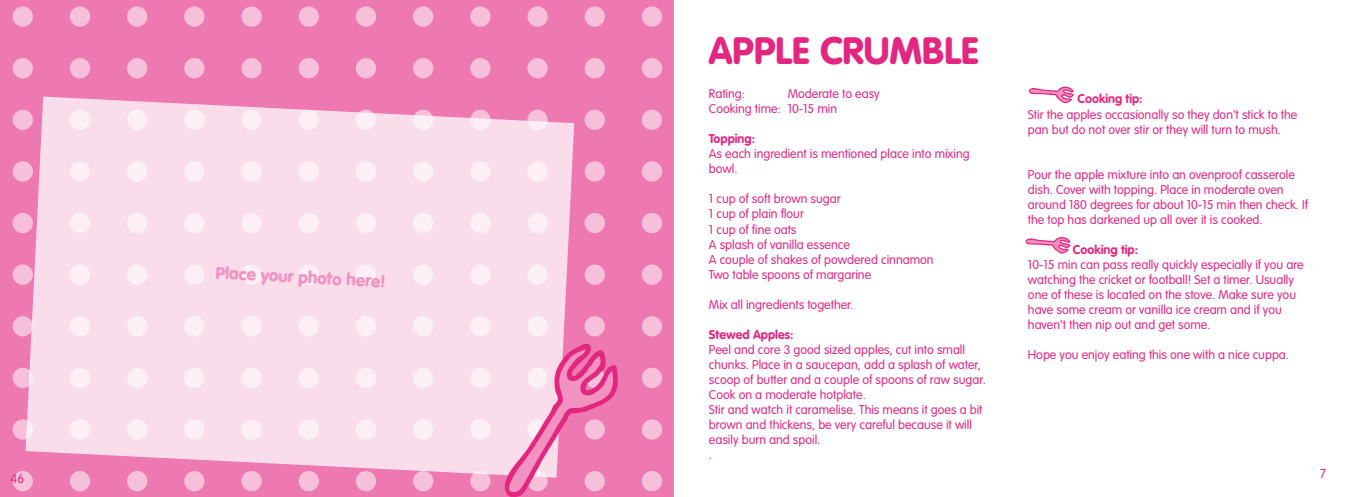
<style>
.page{position:relative;width:1347px;height:497px;background:#fff}
.page>*{position:absolute;margin:0;border:0;box-sizing:border-box;transform-origin:0 0}
.t1{font:900 37.5px "VAG Rounded";color:#e32680}
.t2{font:900 16.88px "VAG Rounded";color:#f192c0}
.t3{font:300 12.5px/15px "VAG Rounded";color:#e32680}
.t4{font:700 12.5px "VAG Rounded";color:#e32680}
</style>
<div class="page">
<div style="left:0;top:0;width:673px;height:496px;background:#ee78b0"></div>
<div style="left:13px;top:6px;width:20px;height:21px;background:#f7c0da;border-radius:50%"></div>
<div style="left:70px;top:6px;width:20px;height:21px;background:#f7c0da;border-radius:50%"></div>
<div style="left:127px;top:6px;width:20px;height:21px;background:#f7c0da;border-radius:50%"></div>
<div style="left:184px;top:6px;width:20px;height:21px;background:#f7c0da;border-radius:50%"></div>
<div style="left:241px;top:6px;width:21px;height:21px;background:#f7c0da;border-radius:50%"></div>
<div style="left:299px;top:6px;width:20px;height:21px;background:#f7c0da;border-radius:50%"></div>
<div style="left:356px;top:6px;width:20px;height:21px;background:#f7c0da;border-radius:50%"></div>
<div style="left:413px;top:6px;width:20px;height:21px;background:#f7c0da;border-radius:50%"></div>
<div style="left:470px;top:6px;width:20px;height:21px;background:#f7c0da;border-radius:50%"></div>
<div style="left:527px;top:6px;width:20px;height:21px;background:#f7c0da;border-radius:50%"></div>
<div style="left:584px;top:6px;width:21px;height:21px;background:#f7c0da;border-radius:50%"></div>
<div style="left:642px;top:6px;width:20px;height:21px;background:#f7c0da;border-radius:50%"></div>
<div style="left:13px;top:58px;width:20px;height:20px;background:#f7c0da;border-radius:50%"></div>
<div style="left:70px;top:58px;width:20px;height:20px;background:#f7c0da;border-radius:50%"></div>
<div style="left:127px;top:58px;width:20px;height:20px;background:#f7c0da;border-radius:50%"></div>
<div style="left:184px;top:58px;width:20px;height:20px;background:#f7c0da;border-radius:50%"></div>
<div style="left:241px;top:58px;width:21px;height:20px;background:#f7c0da;border-radius:50%"></div>
<div style="left:299px;top:58px;width:20px;height:20px;background:#f7c0da;border-radius:50%"></div>
<div style="left:356px;top:58px;width:20px;height:20px;background:#f7c0da;border-radius:50%"></div>
<div style="left:413px;top:58px;width:20px;height:20px;background:#f7c0da;border-radius:50%"></div>
<div style="left:470px;top:58px;width:20px;height:20px;background:#f7c0da;border-radius:50%"></div>
<div style="left:527px;top:58px;width:20px;height:20px;background:#f7c0da;border-radius:50%"></div>
<div style="left:584px;top:58px;width:21px;height:20px;background:#f7c0da;border-radius:50%"></div>
<div style="left:642px;top:58px;width:20px;height:20px;background:#f7c0da;border-radius:50%"></div>
<div style="left:13px;top:109px;width:20px;height:21px;background:#f7c0da;border-radius:50%"></div>
<div style="left:584px;top:109px;width:21px;height:21px;background:#f7c0da;border-radius:50%"></div>
<div style="left:642px;top:109px;width:20px;height:21px;background:#f7c0da;border-radius:50%"></div>
<div style="left:13px;top:161px;width:20px;height:20px;background:#f7c0da;border-radius:50%"></div>
<div style="left:584px;top:161px;width:21px;height:20px;background:#f7c0da;border-radius:50%"></div>
<div style="left:642px;top:161px;width:20px;height:20px;background:#f7c0da;border-radius:50%"></div>
<div style="left:13px;top:213px;width:20px;height:20px;background:#f7c0da;border-radius:50%"></div>
<div style="left:584px;top:213px;width:21px;height:20px;background:#f7c0da;border-radius:50%"></div>
<div style="left:642px;top:213px;width:20px;height:20px;background:#f7c0da;border-radius:50%"></div>
<div style="left:13px;top:264px;width:20px;height:20px;background:#f7c0da;border-radius:50%"></div>
<div style="left:584px;top:264px;width:21px;height:20px;background:#f7c0da;border-radius:50%"></div>
<div style="left:642px;top:264px;width:20px;height:20px;background:#f7c0da;border-radius:50%"></div>
<div style="left:13px;top:316px;width:20px;height:20px;background:#f7c0da;border-radius:50%"></div>
<div style="left:584px;top:316px;width:21px;height:20px;background:#f7c0da;border-radius:50%"></div>
<div style="left:642px;top:316px;width:20px;height:20px;background:#f7c0da;border-radius:50%"></div>
<div style="left:13px;top:367px;width:20px;height:20px;background:#f7c0da;border-radius:50%"></div>
<div style="left:642px;top:367px;width:20px;height:20px;background:#f7c0da;border-radius:50%"></div>
<div style="left:13px;top:419px;width:20px;height:20px;background:#f7c0da;border-radius:50%"></div>
<div style="left:642px;top:419px;width:20px;height:20px;background:#f7c0da;border-radius:50%"></div>
<div style="left:13px;top:470px;width:20px;height:20px;background:#f7c0da;border-radius:50%"></div>
<div style="left:70px;top:470px;width:20px;height:20px;background:#f7c0da;border-radius:50%"></div>
<div style="left:127px;top:470px;width:20px;height:20px;background:#f7c0da;border-radius:50%"></div>
<div style="left:184px;top:470px;width:20px;height:20px;background:#f7c0da;border-radius:50%"></div>
<div style="left:241px;top:470px;width:21px;height:20px;background:#f7c0da;border-radius:50%"></div>
<div style="left:299px;top:470px;width:20px;height:20px;background:#f7c0da;border-radius:50%"></div>
<div style="left:356px;top:470px;width:20px;height:20px;background:#f7c0da;border-radius:50%"></div>
<div style="left:413px;top:470px;width:20px;height:20px;background:#f7c0da;border-radius:50%"></div>
<div style="left:470px;top:470px;width:20px;height:20px;background:#f7c0da;border-radius:50%"></div>
<div style="left:642px;top:470px;width:20px;height:20px;background:#f7c0da;border-radius:50%"></div>
<svg style="left:26px;top:96px;width:548px;height:381px;background:#f9d6e6"></svg>
<svg style="left:505px;top:343px;width:112px;height:153px"></svg>
<svg style="left:1025px;top:237px;width:45px;height:16px"></svg>
<svg style="left:1028px;top:86px;width:46px;height:17px"></svg>
<p class="t3" style="left:11px;top:470px;width:15px">46</p>
<h2 class="t2" style="left:216px;top:262px;width:171px;rotate:3deg">Place your photo here!</h2>
<h1 class="t1" style="left:709px;top:28px;width:271px">APPLE CRUMBLE</h1>
<p class="t3" style="left:709px;top:87px;width:172px;text-indent:79px">Moderate to easy<br>Cooking time: 10-15 min</p>
<p class="t4" style="left:709px;top:131px;width:48px">Topping:</p>
<p class="t3" style="left:709px;top:147px;width:262px">As each ingredient is mentioned place into mixing bowl.</p>
<p class="t3" style="left:709px;top:192px;width:226px">1 cup of soft brown sugar<br>1 cup of plain flour<br>1 cup of fine oats<br>A splash of vanilla essence<br>A couple of shakes of powdered cinnamon<br>Two table spoons of margarine</p>
<p class="t3" style="left:709px;top:297px;width:146px">Mix all ingredients together.</p>
<p class="t4" style="left:709px;top:326px;width:86px">Stewed Apples:</p>
<p class="t3" style="left:709px;top:342px;width:278px">Peel and core 3 good sized apples, cut into small chunks. Place in a saucepan, add a splash of water, scoop of butter and a couple of spoons of raw sugar.<br>Cook on a moderate hotplate.<br>Stir and watch it caramelise. This means it goes a bit brown and thickens, be very careful because it will easily burn and spoil.<br>.</p>
<p class="t3" style="left:709px;top:87px;width:38px">Rating:</p>
<p class="t4" style="left:1077px;top:92px;width:67px">Cooking tip:</p>
<p class="t3" style="left:1028px;top:107px;width:271px">Stir the apples occasionally so they don’t stick to the pan but do not over stir or they will turn to mush.</p>
<p class="t3" style="left:1028px;top:167px;width:281px">Pour the apple mixture into an ovenproof casserole dish. Cover with topping. Place in moderate oven around 180 degrees for about 10-15 min then check. If the top has darkened up all over it is cooked.</p>
<p class="t4" style="left:1073px;top:242px;width:67px">Cooking tip:</p>
<p class="t3" style="left:1028px;top:257px;width:277px">10-15 min can pass really quickly especially if you are watching the cricket or football! Set a timer. Usually one of these is located on the stove. Make sure you have some cream or vanilla ice cream and if you haven’t then nip out and get some.</p>
<p class="t3" style="left:1028px;top:347px;width:262px">Hope you enjoy eating this one with a nice cuppa.</p>
<p class="t3" style="left:1319px;top:466px;width:8px">7</p>
</div>
